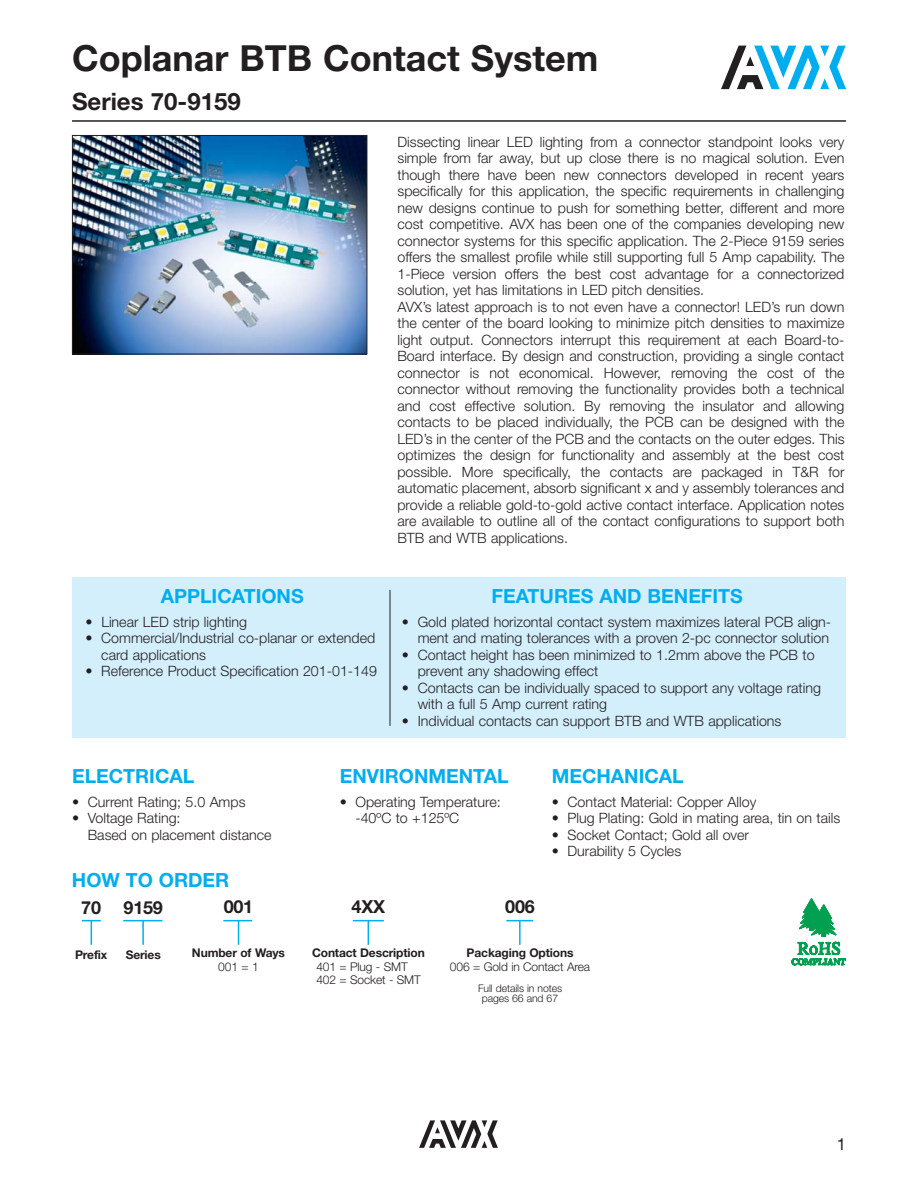
<style>
.page{position:relative;width:918px;height:1188px;background:#fff}
.page>*{position:absolute;margin:0;border:0;box-sizing:border-box;transform-origin:0 0}
.t1{font:700 36px "Helvetica Neue LT Std";color:#231f20}
.t2{font:700 24px "Helvetica Neue LT Std";color:#231f20}
.t3{font:700 19.5px "Helvetica Neue LT Std";color:#00aeef}
.t4{font:700 18px "Helvetica Neue LT Std";letter-spacing:-.01em;color:#231f20}
.t5{font:16.5px "Helvetica Neue LT Std";color:#231f20}
.t6{font:300 14.25px/16.5px "Helvetica Neue LT Std";color:#231f20}
.t7{font:700 12px "Helvetica Neue LT Std";letter-spacing:-.01em;color:#231f20}
.t8{font:300 12px/13.5px "Helvetica Neue LT Std";letter-spacing:-.01em;color:#231f20}
.t9{font:300 10.5px/10.5px "Helvetica Neue LT Std";letter-spacing:-.01em;color:#231f20;text-align:center}
</style>
<div class="page">
<svg style="left:419px;top:1120px;width:79px;height:28px"></svg>
<svg style="left:721px;top:46px;width:125px;height:43px"></svg>
<hr style="left:72px;top:120px;width:774px;height:2px;background:#231f20">
<img style="left:74px;top:137px;width:291px;height:215px">
<div style="left:72px;top:135px;width:295px;height:219px;border:1px solid #231f20"></div>
<div style="left:72px;top:577px;width:774px;height:161px;background:#d4effc"></div>
<hr style="left:390px;top:590px;width:1px;height:136px;background:#231f20">
<hr style="left:123px;top:920px;width:39px;height:1px;background:#00aeef">
<svg style="left:82px;top:920px;width:19px;height:25px"></svg>
<hr style="left:142px;top:921px;width:2px;height:24px;background:#00aeef">
<svg style="left:223px;top:920px;width:29px;height:25px"></svg>
<hr style="left:353px;top:920px;width:31px;height:1px;background:#00aeef">
<svg style="left:368px;top:921px;width:1px;height:24px"></svg>
<svg style="left:506px;top:920px;width:27px;height:1px"></svg>
<hr style="left:519px;top:921px;width:2px;height:24px;background:#00aeef">
<svg style="left:791px;top:898px;width:55px;height:68px"></svg>
<h1 class="t1" style="left:72px;top:37px;width:528px">Coplanar BTB Contact System</h1>
<h2 class="t2" style="left:72px;top:87px;width:170px">Series 70-9159</h2>
<p class="t6" style="left:397px;top:135px;width:449px">Dissecting linear LED lighting from a connector standpoint looks very simple from far away, but up close there is no magical solution. Even though there have been new connectors developed in recent years specifically for this application, the specific requirements in challenging new designs continue to push for something better, different and more cost competitive. AVX has been one of the companies developing new connector systems for this specific application. The 2-Piece 9159 series offers the smallest profile while still supporting full 5 Amp capability. The 1-Piece version offers the best cost advantage for a connectorized solution, yet has limitations in LED pitch densities.<br>AVX’s latest approach is to not even have a connector! LED’s run down the center of the board looking to minimize pitch densities to maximize light output. Connectors interrupt this requirement at each Board-to-Board interface. By design and construction, providing a single contact connector is not economical. However, removing the cost of the connector without removing the functionality provides both a technical and cost effective solution. By removing the insulator and allowing contacts to be placed individually, the PCB can be designed with the LED’s in the center of the PCB and the contacts on the outer edges. This optimizes the design for functionality and assembly at the best cost possible. More specifically, the contacts are packaged in T&amp;R for automatic placement, absorb significant x and y assembly tolerances and provide a reliable gold-to-gold active contact interface. Application notes are available to outline all of the contact configurations to support both BTB and WTB applications.</p>
<h3 class="t3" style="left:161px;top:585px;width:144px">APPLICATIONS</h3>
<p class="t6" style="left:86px;top:615px;width:163px">• Linear LED strip lighting</p>
<p class="t6" style="left:101px;top:632px;width:276px;text-indent:-16px">• Commercial/Industrial co-planar or extended card applications</p>
<p class="t6" style="left:86px;top:665px;width:293px">• Reference Product Specification 201-01-149</p>
<h3 class="t3" style="left:492px;top:585px;width:253px">FEATURES AND BENEFITS</h3>
<p class="t6" style="left:402px;top:615px;width:431px;text-align:right">• Gold plated horizontal contact system maximizes lateral PCB align&shy;ment and mating tolerances with a proven 2-pc connector solution</p>
<p class="t6" style="left:418px;top:648px;width:398px;text-indent:-16px">• Contact height has been minimized to 1.2mm above the PCB to prevent any shadowing effect</p>
<p class="t6" style="left:418px;top:681px;width:405px;text-indent:-16px">• Contacts can be individually spaced to support any voltage rating with a full 5 Amp current rating</p>
<p class="t6" style="left:402px;top:714px;width:381px">• Individual contacts can support BTB and WTB applications</p>
<h3 class="t3" style="left:72px;top:765px;width:124px">ELECTRICAL</h3>
<p class="t6" style="left:72px;top:795px;width:175px">• Current Rating; 5.0 Amps</p>
<p class="t6" style="left:88px;top:811px;width:185px;text-indent:-16px">• Voltage Rating:<br>Based on placement distance</p>
<h3 class="t3" style="left:72px;top:869px;width:159px">HOW TO ORDER</h3>
<p class="t4" style="left:81px;top:898px;width:21px">70</p>
<p class="t7" style="left:75px;top:948px;width:34px">Prefix</p>
<p class="t4" style="left:124px;top:898px;width:41px">9159</p>
<p class="t7" style="left:126px;top:948px;width:37px">Series</p>
<p class="t4" style="left:224px;top:896px;width:31px">001</p>
<p class="t7" style="left:192px;top:946px;width:95px">Number of Ways</p>
<p class="t8" style="left:218px;top:961px;width:42px">001 = 1</p>
<h3 class="t3" style="left:340px;top:765px;width:170px">ENVIRONMENTAL</h3>
<p class="t6" style="left:355px;top:795px;width:147px;text-indent:-16px">• Operating Temperature: -40ºC to +125ºC</p>
<h3 class="t3" style="left:552px;top:765px;width:134px">MECHANICAL</h3>
<p class="t6" style="left:552px;top:795px;width:206px">• Contact Material: Copper Alloy</p>
<p class="t6" style="left:552px;top:811px;width:290px">• Plug Plating: Gold in mating area, tin on tails</p>
<p class="t6" style="left:552px;top:828px;width:199px">• Socket Contact; Gold all over</p>
<p class="t6" style="left:552px;top:844px;width:131px">• Durability 5 Cycles</p>
<p class="t4" style="left:352px;top:896px;width:35px">4XX</p>
<p class="t7" style="left:312px;top:946px;width:114px">Contact Description</p>
<p class="t8" style="left:316px;top:961px;width:106px">401 = Plug - SMT<br>402 = Socket - SMT</p>
<p class="t4" style="left:505px;top:896px;width:31px">006</p>
<p class="t7" style="left:467px;top:946px;width:108px">Packaging Options</p>
<p class="t8" style="left:450px;top:961px;width:142px">006 = Gold in Contact Area</p>
<p class="t9" style="left:478px;top:984px;width:86px">Full details in notes pages 66 and 67</p>
<p class="t5" style="left:837px;top:1134px;width:11px">1</p>
</div>
